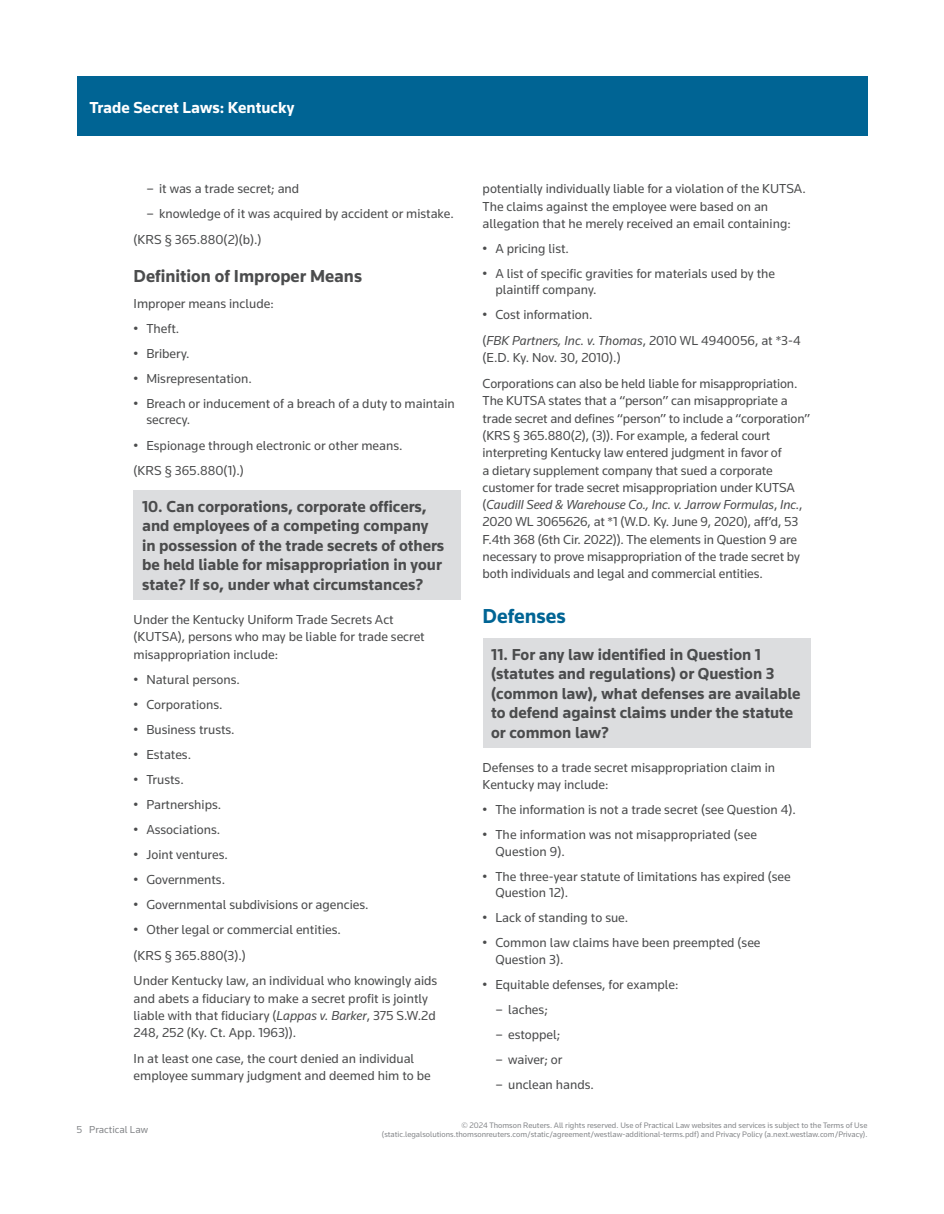
<style>
.page{position:relative;width:944px;height:1214px;background:#fff}
.page>*{position:absolute;margin:0;border:0;box-sizing:border-box;transform-origin:0 0}
.t1{font:700 21px "Knowledge";color:#006494}
.t2{font:700 18px "Knowledge";color:#4b4c4d}
.t3{font:700 16.5px/19.5px "Knowledge";color:#4b4c4d}
.t4{font:700 16.5px "Knowledge";color:#fff}
.t5{font:13.5px/17.2px "Knowledge";color:#4b4c4d}
.t6{font:10.5px "Knowledge";color:#86888b}
.t7{font:8.25px/9.8px "Knowledge";color:#86888b;text-align:right}
.s1{font-style:italic}
</style>
<div class="page">
<div style="left:77px;top:77px;width:790px;height:59px;background:#006494"></div>
<div style="left:134px;top:490px;width:327px;height:110px;background:#dcdddf"></div>
<div style="left:482px;top:638px;width:328px;height:110px;background:#dcdddf"></div>
<p class="t4" style="left:89px;top:97px;width:206px">Trade Secret Laws: Kentucky</p>
<p class="t5" style="left:146px;top:180px;width:154px">– it was a trade secret; and</p>
<p class="t5" style="left:134px;top:201px;width:321px;line-height:25.8px;text-indent:13px">– knowledge of it was acquired by accident or mistake. (KRS § 365.880(2)(b).)</p>
<h2 class="t2" style="left:134px;top:265px;width:230px">Definition of Improper Means</h2>
<p class="t5" style="left:134px;top:294px;width:142px">Improper means include:</p>
<p class="t5" style="left:134px;top:319px;width:47px">• Theft.</p>
<p class="t5" style="left:134px;top:344px;width:58px">• Bribery.</p>
<p class="t5" style="left:134px;top:369px;width:120px">• Misrepresentation.</p>
<p class="t5" style="left:146px;top:395px;width:310px;line-height:16.5px;text-indent:-13px">• Breach or inducement of a breach of a duty to maintain secrecy.</p>
<p class="t5" style="left:134px;top:432px;width:270px;line-height:25.8px">• Espionage through electronic or other means. (KRS § 365.880(1).)</p>
<p class="t3" style="left:142px;top:496px;width:304px">10. Can corporations, corporate officers, and employees of a competing company in possession of the trade secrets of others be held liable for misappropriation in your state? If so, under what circumstances?</p>
<p class="t5" style="left:134px;top:611px;width:292px">Under the Kentucky Uniform Trade Secrets Act (KUTSA), persons who may be liable for trade secret misappropriation include:</p>
<p class="t5" style="left:134px;top:670px;width:108px">• Natural persons.</p>
<p class="t5" style="left:134px;top:695px;width:90px">• Corporations.</p>
<p class="t5" style="left:134px;top:720px;width:103px">• Business trusts.</p>
<p class="t5" style="left:134px;top:745px;width:59px">• Estates.</p>
<p class="t5" style="left:134px;top:770px;width:52px">• Trusts.</p>
<p class="t5" style="left:134px;top:795px;width:89px">• Partnerships.</p>
<p class="t5" style="left:134px;top:820px;width:88px">• Associations.</p>
<p class="t5" style="left:134px;top:845px;width:96px">• Joint ventures.</p>
<p class="t5" style="left:134px;top:870px;width:93px">• Governments.</p>
<p class="t5" style="left:134px;top:895px;width:236px">• Governmental subdivisions or agencies.</p>
<p class="t5" style="left:134px;top:916px;width:305px;line-height:25.8px">• Other legal or commercial entities.<br>(KRS § 365.880(3).)<br>Under Kentucky law, an individual who knowingly aids</p>
<p class="t5" style="left:134px;top:989px;width:304px">and abets a fiduciary to make a secret profit is jointly liable with that fiduciary (<span class="s1">Lappas v. Barker</span>, 375 S.W.2d<br>248, 252 (Ky. Ct. App. 1963)).</p>
<p class="t5" style="left:134px;top:1049px;width:298px">In at least one case, the court denied an individual employee summary judgment and deemed him to be</p>
<p class="t5" style="left:482px;top:180px;width:325px">potentially individually liable for a violation of the KUTSA.<br>The claims against the employee were based on an allegation that he merely received an email containing:</p>
<p class="t5" style="left:482px;top:239px;width:88px">• A pricing list.</p>
<p class="t5" style="left:495px;top:265px;width:281px;line-height:16.5px;text-indent:-13px">• A list of specific gravities for materials used by the plaintiff company.</p>
<p class="t5" style="left:482px;top:302px;width:319px;line-height:25.8px">• Cost information.<br>(<span class="s1">FBK Partners, Inc. v. Thomas</span>, 2010 WL 4940056, at *3-4</p>
<p class="t5" style="left:482px;top:345px;width:316px;line-height:25.8px">(E.D. Ky. Nov. 30, 2010).)<br>Corporations can also be held liable for misappropriation.</p>
<p class="t5" style="left:482px;top:392px;width:329px">The KUTSA states that a “person” can misappropriate a trade secret and defines “person” to include a “corporation” (KRS § 365.880(2), (3)). For example, a federal court interpreting Kentucky law entered judgment in favor of<br>a dietary supplement company that sued a corporate customer for trade secret misappropriation under KUTSA (<span class="s1">Caudill Seed &amp; Warehouse Co., Inc. v. Jarrow Formulas</span>, <span class="s1">Inc.</span>, 2020 WL 3065626, at *1 (W.D. Ky. June 9, 2020), aff’d, 53<br>F.4th 368 (6th Cir. 2022)). The elements in Question 9 are necessary to prove misappropriation of the trade secret by both individuals and legal and commercial entities.</p>
<h1 class="t1" style="left:482px;top:603px;width:85px">Defenses</h1>
<p class="t3" style="left:491px;top:644px;width:311px">11. For any law identified in Question 1 (statutes and regulations) or Question 3 (common law), what defenses are available to defend against claims under the statute or common law?</p>
<p class="t5" style="left:482px;top:758px;width:294px">Defenses to a trade secret misappropriation claim in<br>Kentucky may include:</p>
<p class="t5" style="left:482px;top:801px;width:315px">• The information is not a trade secret (see Question 4).</p>
<p class="t5" style="left:495px;top:826px;width:263px;line-height:16.5px;text-indent:-13px">• The information was not misappropriated (see<br>Question 9).</p>
<p class="t5" style="left:495px;top:868px;width:297px;line-height:16.5px;text-indent:-13px">• The three-year statute of limitations has expired (see<br>Question 12).</p>
<p class="t5" style="left:482px;top:909px;width:147px">• Lack of standing to sue.</p>
<p class="t5" style="left:495px;top:934px;width:267px;line-height:16.5px;text-indent:-13px">• Common law claims have been preempted (see<br>Question 3).</p>
<p class="t5" style="left:482px;top:975px;width:197px">• Equitable defenses, for example:</p>
<p class="t5" style="left:495px;top:1000px;width:54px">– laches;</p>
<p class="t5" style="left:495px;top:1025px;width:67px">– estoppel;</p>
<p class="t5" style="left:495px;top:1050px;width:69px">– waiver; or</p>
<p class="t5" style="left:495px;top:1075px;width:100px">– unclean hands.</p>
<p class="t6" style="left:77px;top:1123px;width:73px">5 Practical Law</p>
<p class="t7" style="left:382px;top:1119px;width:487px">© 2024 Thomson Reuters. All rights reserved. Use of Practical Law websites and services is subject to the Terms of Use (static.legalsolutions.thomsonreuters.com/static/agreement/westlaw-additional-terms.pdf) and Privacy Policy (a.next.westlaw.com/Privacy).</p>
</div>
